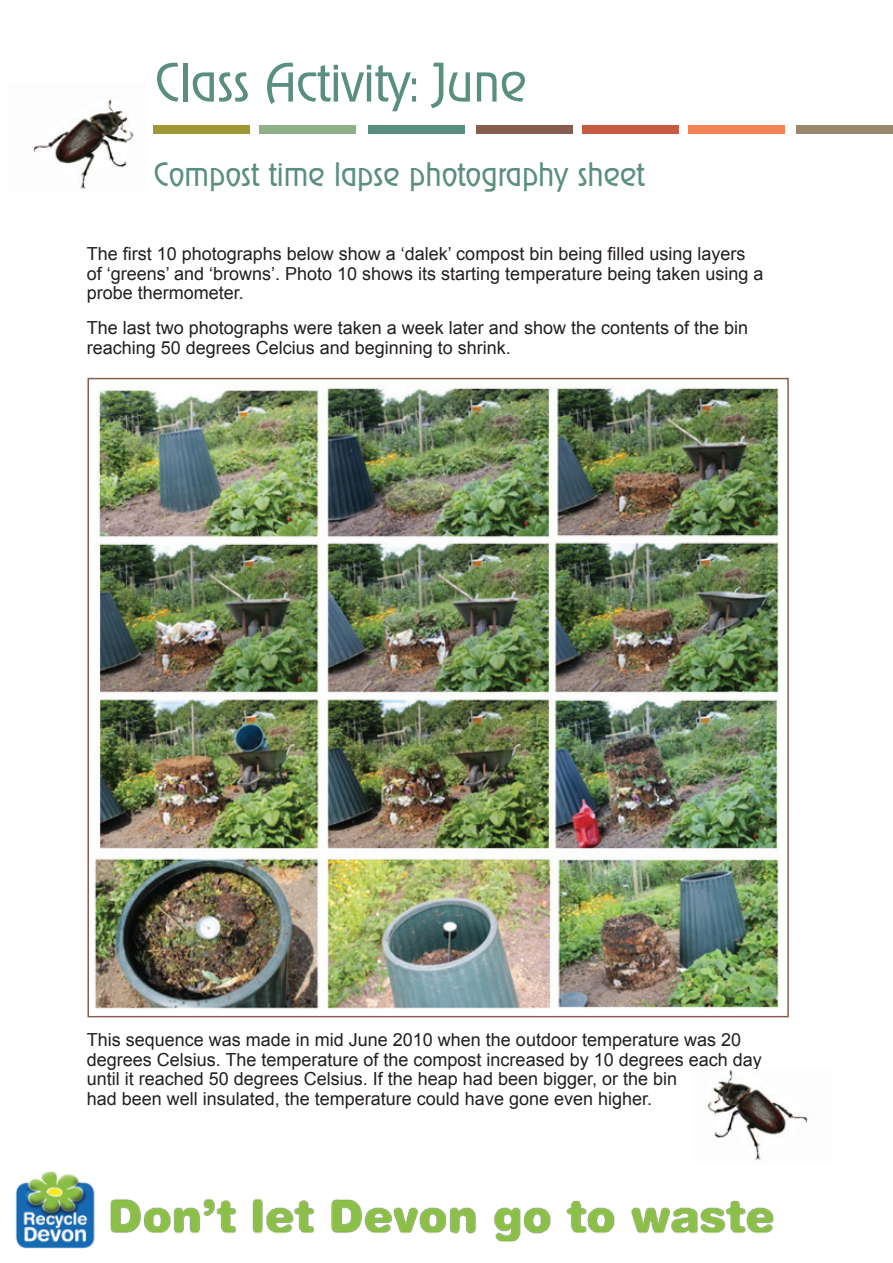
<style>
.page{position:relative;width:893px;height:1263px;background:#fff}
.page>*{position:absolute;margin:0;border:0;box-sizing:border-box;transform-origin:0 0}
.t1{font:300 54px "Revel";color:#598e80}
.t2{font:300 33px "Revel";color:#598e80}
.t3{font:18px/19.8px "Arial";color:#231f20}
.s1{font-style:inherit}
</style>
<div class="page">
<img style="left:94px;top:387px;width:685px;height:622px">
<div style="left:153px;top:125px;width:97px;height:8px;background:#9f9834"></div>
<div style="left:476px;top:125px;width:97px;height:9px;background:#875d50"></div>
<div style="left:368px;top:125px;width:96px;height:9px;background:#598e80"></div>
<div style="left:259px;top:125px;width:97px;height:9px;background:#90b087"></div>
<div style="left:582px;top:125px;width:96px;height:9px;background:#c75b41"></div>
<div style="left:796px;top:126px;width:97px;height:8px;background:#99886b"></div>
<div style="left:688px;top:126px;width:96px;height:8px;background:#f58355"></div>
<img style="left:33px;top:99px;width:101px;height:90px">
<img style="left:707px;top:1070px;width:101px;height:90px">
<img style="left:110px;top:1198px;width:664px;height:44px">
<img style="left:15px;top:1171px;width:80px;height:78px">
<p class="t1" style="left:155px;top:51px;width:373px">Class Activity: June</p>
<p class="t2" style="left:154px;top:155px;width:492px">Compost time lapse photography sheet</p>
<p class="t3" style="left:87px;top:244px;width:678px">The first 10 photographs below show a ‘<span class="s1">d</span>alek’ compost bin being filled using layers of ‘greens’ and ‘browns’. Photo 10 shows its starting temperature being taken using a probe thermometer.</p>
<p class="t3" style="left:87px;top:318px;width:663px">The last two photographs were taken a week later and show the contents of the bin reaching 50 degrees Celcius and beginning to shrink.</p>
<p class="t3" style="left:87px;top:1030px;width:677px">This sequence was made in mid June 2010 when the outdoor temperature was 20 degrees Celsius. The temperature of the compost increased by 10 degrees each day until it reached 50 degrees Celsius. If the heap had been bigger, or the bin<br>had been well insulated, the temperature could have gone even higher.</p>
</div>
